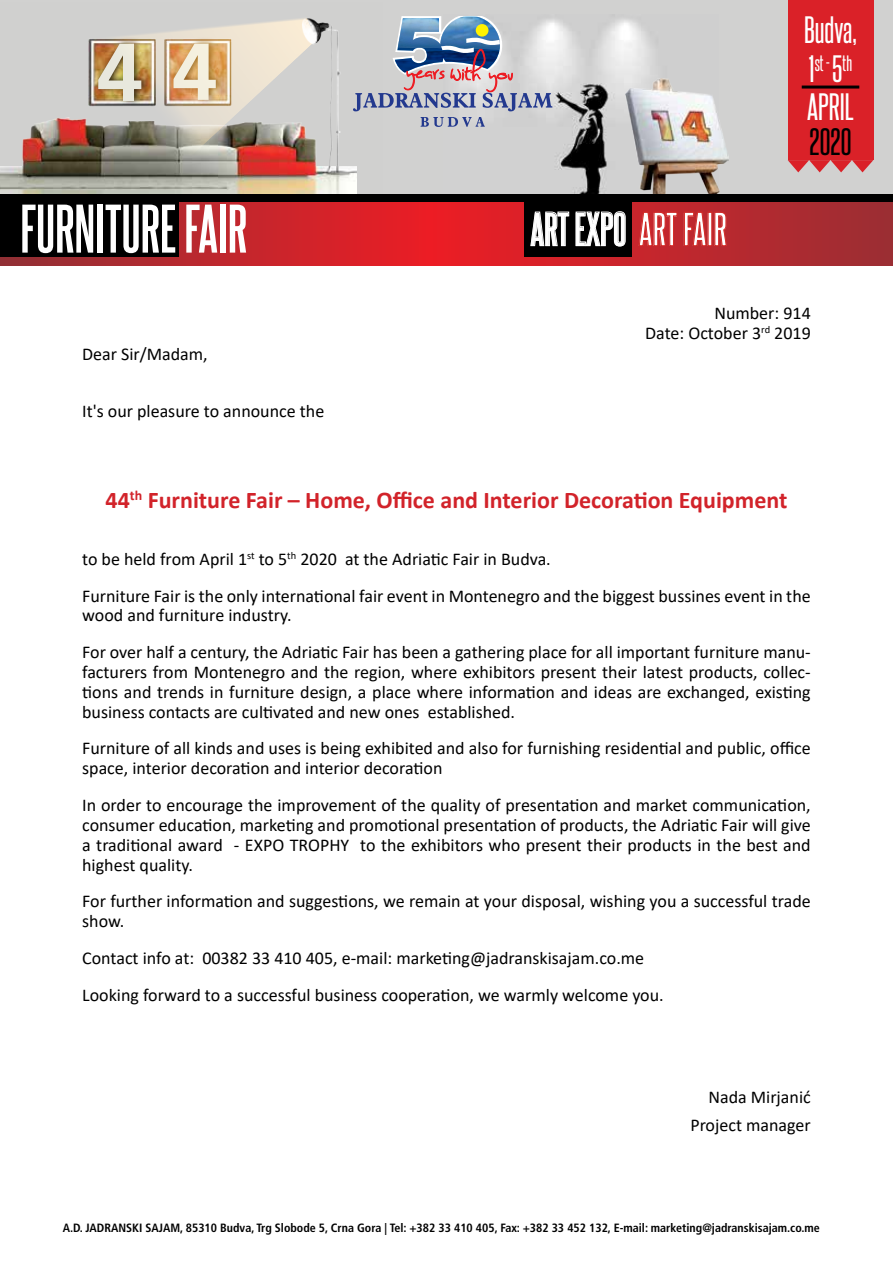
<style>
.page{position:relative;width:893px;height:1263px;background:#fff}
.page>*{position:absolute;margin:0;border:0;box-sizing:border-box;transform-origin:0 0}
.t1{font:700 82.2px "Frutiger LT Std";color:#e8e8dd}
.t2{font:700 58.35px "Steelfish Rg";color:#fff}
.t3{font:700 40.8px "Steelfish Rg";color:#fff}
.t4{font:32.85px "Steelfish Rg";color:#fff}
.t5{font:32.85px "Steelfish Rg";color:#000}
.t6{font:700 24px "Calibri";color:#d2232a}
.t7{font:19.2px "Steelfish Rg";color:#fff}
.t8{font:18px/19.8px "Calibri";color:#000}
.t9{font:700 condensed 12px "Frutiger LT Com";color:#000}
.s1{font-size:80.7px}
.s2{font-size:32.85px}
</style>
<div class="page">
<div style="left:0;top:0;width:893px;height:200px;background:#d1d1d0"></div>
<img style="left:457px;top:16px;width:208px;height:178px">
<svg style="left:0;top:202px;width:893px;height:63px;background:#c5252b"></svg>
<img style="left:626px;top:79px;width:102px;height:115px">
<svg style="left:638px;top:211px;width:40px;height:35px"></svg>
<svg style="left:684px;top:211px;width:23px;height:35px"></svg>
<div style="left:708px;top:212px;width:4px;height:34px;border:1px solid #d32b27"></div>
<svg style="left:714px;top:211px;width:13px;height:35px"></svg>
<img style="left:0;top:21px;width:356px;height:173px">
<img style="left:90px;top:18px;width:226px;height:142px">
<div style="left:788px;top:0;width:85px;height:160px;background:#da2128"></div>
<svg style="left:788px;top:160px;width:85px;height:12px"></svg>
<hr style="left:802px;top:86px;width:57px;height:3px;background:#000">
<div style="left:0;top:199px;width:179px;height:58px;background:#000"></div>
<div style="left:0;top:194px;width:893px;height:8px;background:#000"></div>
<div style="left:525px;top:198px;width:107px;height:59px;background:#000"></div>
<svg style="left:530px;top:211px;width:39px;height:35px"></svg>
<svg style="left:575px;top:211px;width:51px;height:36px"></svg>
<svg style="left:421px;top:117px;width:64px;height:10px"></svg>
<svg style="left:353px;top:17px;width:199px;height:94px"></svg>
<h1 class="t1" style="left:97px;top:24px;width:122px">4 <span class="s1">4</span></h1>
<h2 class="t2" style="left:20px;top:187px;width:228px">FURNITURE FAIR</h2>
<p class="t8" style="left:82px;top:344px;width:127px">Dear Sir/Madam,</p>
<p class="t8" style="left:82px;top:400px;width:244px">It's our pleasure to announce the</p>
<h3 class="t3" style="left:531px;top:200px;width:198px">ART EXPO ART FAIR</h3>
<h3 class="t4" style="left:804px;top:6px;width:55px">Budva,</h3>
<p class="t7" style="left:809px;top:49px;width:45px"><span class="s2">1</span>st - <span class="s2">5</span>th</p>
<h3 class="t4" style="left:807px;top:83px;width:48px">APRIL</h3>
<h3 class="t5" style="left:810px;top:118px;width:43px">2020</h3>
<p class="t8" style="left:645px;top:302px;width:167px;line-height:20.5px;text-align:right">Number: 914<br>Date: October 3<sup>rd</sup> 2019</p>
<h3 class="t6" style="left:106px;top:483px;width:683px">44<sup>th</sup> Furniture Fair – Home, Office and Interior Decoration Equipment</h3>
<p class="t8" style="left:82px;top:540px;width:730px;line-height:36.8px">to be held from April 1<sup>st</sup> to 5<sup>th</sup> 2020 at the Adriatic Fair in Budva.<br>Furniture Fair is the only international fair event in Montenegro and the biggest bussines event in the</p>
<p class="t8" style="left:82px;top:597px;width:730px;line-height:36.8px">wood and furniture industry.<br>For over half a century, the Adriatic Fair has been a gathering place for all important furniture manu-</p>
<p class="t8" style="left:82px;top:662px;width:730px;text-align:justify">facturers from Montenegro and the region, where exhibitors present their latest products, collec&shy;tions and trends in furniture design, a place where information and ideas are exchanged, existing business contacts are cultivated and new ones established.</p>
<p class="t8" style="left:82px;top:738px;width:730px">Furniture of all kinds and uses is being exhibited and also for furnishing residential and public, office space, interior decoration and interior decoration</p>
<p class="t8" style="left:82px;top:795px;width:730px;text-align:justify">In order to encourage the improvement of the quality of presentation and market communication, consumer education, marketing and promotional presentation of products, the Adriatic Fair will give a traditional award - EXPO TROPHY to the exhibitors who present their products in the best and highest quality.</p>
<p class="t8" style="left:82px;top:891px;width:730px">For further information and suggestions, we remain at your disposal, wishing you a successful trade show.</p>
<p class="t8" style="left:82px;top:939px;width:583px;line-height:36.8px">Contact info at: 00382 33 410 405, e-mail: marketing@jadranskisajam.co.me<br>Looking forward to a successful business cooperation, we warmly welcome you.</p>
<p class="t8" style="left:690px;top:1082px;width:122px;line-height:28.3px;text-align:right">Nada Mirjanić<br>Project manager</p>
<p class="t9" style="left:63px;top:1221px;width:759px">A.D. JADRANSKI SAJAM, 85310 Budva, Trg Slobode 5, Crna Gora | Tel: +382 33 410 405, Fax: +382 33 452 132, E-mail: marketing@jadranskisajam.co.me</p>
</div>
